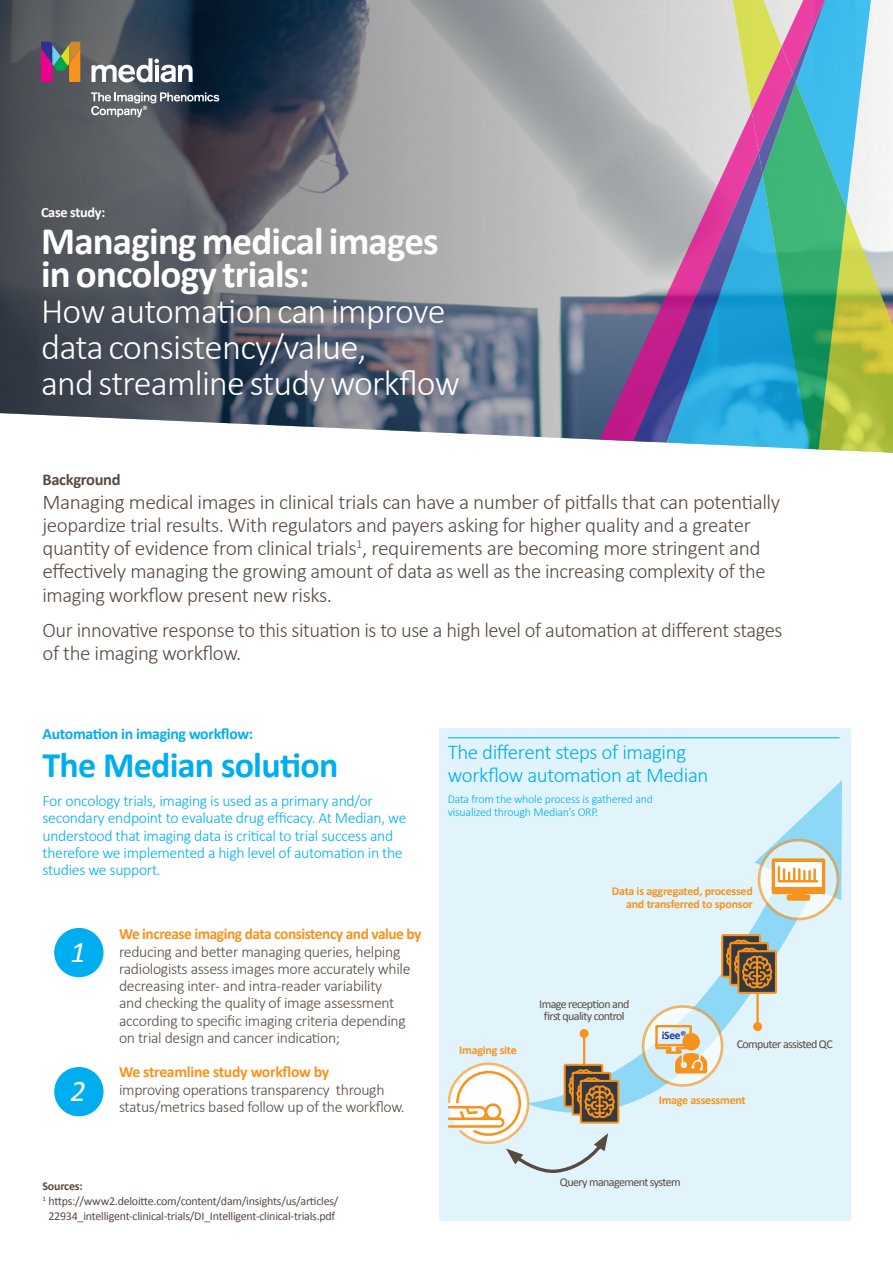
<style>
.page{position:relative;width:893px;height:1263px;background:#fff}
.page>*{position:absolute;margin:0;border:0;box-sizing:border-box;transform-origin:0 0}
.t1{font:700 39px/33px "Calibri";letter-spacing:-.02em;color:#fff}
.t2{font:300 36px/36px "Calibri";letter-spacing:-.02em;color:#fff}
.t3{font:700 36px "Calibri";letter-spacing:-.02em;color:#00aeef}
.t4{font:italic 30px "Calibri";color:#fff}
.t5{font:300 21px/23.2px "Calibri";letter-spacing:-.02em;color:#594a41}
.t6{font:300 21px/23.2px "Calibri";letter-spacing:-.02em;color:#00aeef}
.t7{font:700 16.5px "Calibri";letter-spacing:-.02em;color:#594a41}
.t8{font:300 15.75px/17.2px "Calibri";letter-spacing:-.02em;color:#594a41}
.t9{font:300 15.75px/17.2px "Calibri";letter-spacing:-.02em;color:#00aeef}
.t10{font:700 15.75px "Calibri";letter-spacing:-.03em;color:#f7931d}
.t11{font:700 15.75px "Calibri";letter-spacing:-.02em;color:#00aeef}
.t12{font:700 14.25px "Calibri";letter-spacing:-.02em;color:#fff}
.t13{font:12px "Calibri";letter-spacing:-.03em;color:#594a41}
.t14{font:12px/12.8px "Calibri";letter-spacing:-.05em;color:#594a41;text-align:center}
.t15{font:700 12px/12.8px "Calibri";letter-spacing:-.02em;color:#f7931d;text-align:right}
.t16{font:300 12px/12.8px "Calibri";letter-spacing:-.02em;color:#00aeef}
.t17{font:700 12px "Calibri";letter-spacing:-.02em;color:#594a41}
.t18{font:700 11.4px "Calibri";color:#2e3092}
</style>
<div class="page">
<div style="left:439px;top:728px;width:411px;height:492px;background:#e1f4fc"></div>
<svg style="left:0;top:0;width:666px;height:443px;background:#737981"></svg>
<svg style="left:41px;top:42px;width:39px;height:40px;background:#97675e"></svg>
<svg style="left:91px;top:58px;width:102px;height:24px"></svg>
<svg style="left:91px;top:92px;width:128px;height:25px;background:#646c75"></svg>
<svg style="left:732px;top:0;width:161px;height:453px"></svg>
<svg style="left:600px;top:0;width:33px;height:441px;background:#a19aaa"></svg>
<svg style="left:633px;top:0;width:194px;height:442px;background:#9c9cbb"></svg>
<svg style="left:752px;top:47px;width:94px;height:402px;background:#4ca799"></svg>
<svg style="left:579px;top:780px;width:263px;height:344px"></svg>
<svg style="left:643px;top:1006px;width:79px;height:79px;fill:#f3f6fc"></svg>
<div style="left:642px;top:1005px;width:81px;height:82px;border:3px solid #f7931d;border-radius:50%"></div>
<svg style="left:654px;top:1024px;width:53px;height:49px"></svg>
<svg style="left:759px;top:840px;width:79px;height:79px;fill:#d6f0fc"></svg>
<div style="left:758px;top:839px;width:81px;height:81px;border:3px solid #f7931d;border-radius:50%"></div>
<svg style="left:770px;top:857px;width:57px;height:45px;background:#f5ca95"></svg>
<div style="left:722px;top:935px;width:38px;height:42px;background:#363a3e"></div>
<div style="left:721px;top:934px;width:40px;height:44px;border:2px solid #f7931d"></div>
<div style="left:738px;top:951px;width:38px;height:42px;background:#363a3e"></div>
<div style="left:737px;top:950px;width:40px;height:44px;border:2px solid #f7931d"></div>
<svg style="left:726px;top:940px;width:46px;height:48px"></svg>
<div style="left:54px;top:928px;width:50px;height:49px;background:#00aeef;border-radius:50%"></div>
<div style="left:54px;top:1067px;width:50px;height:49px;background:#00aeef;border-radius:50%"></div>
<hr style="left:448px;top:737px;width:392px;height:1px;background:#00aeef">
<hr style="left:583px;top:1033px;width:2px;height:34px;background:#f7931d">
<div style="left:580px;top:1029px;width:9px;height:9px;background:#f7931d;border-radius:50%"></div>
<div style="left:581px;top:1081px;width:37px;height:41px;background:#363a3e"></div>
<div style="left:580px;top:1080px;width:39px;height:43px;border:2px solid #f7931d"></div>
<svg style="left:448px;top:1062px;width:167px;height:111px"></svg>
<hr style="left:756px;top:993px;width:3px;height:33px;background:#f7931d">
<div style="left:753px;top:1022px;width:9px;height:9px;background:#f7931d;border-radius:50%"></div>
<p class="t12" style="left:41px;top:203px;width:66px">Case study:</p>
<h1 class="t1" style="left:41px;top:225px;width:399px">Managing medical images in oncology trials:</h1>
<h2 class="t2" style="left:41px;top:292px;width:420px">How automation can improve data consistency/value,<br>and streamline study workflow</h2>
<p class="t7" style="left:43px;top:469px;width:80px">Background</p>
<p class="t5" style="left:43px;top:489px;width:739px">Managing medical images in clinical trials can have a number of pitfalls that can potentially jeopardize trial results. With regulators and payers asking for higher quality and a greater quantity of evidence from clinical trials<sup>1</sup>, requirements are becoming more stringent and effectively managing the growing amount of data as well as the increasing complexity of the imaging workflow present new risks.</p>
<p class="t5" style="left:43px;top:617px;width:741px">Our innovative response to this situation is to use a high level of automation at different stages of the imaging workflow.</p>
<p class="t11" style="left:43px;top:724px;width:212px">Automation in imaging workflow:</p>
<h2 class="t3" style="left:43px;top:742px;width:297px">The Median solution</h2>
<p class="t9" style="left:43px;top:792px;width:365px">For oncology trials, imaging is used as a primary and/or secondary endpoint to evaluate drug efficacy. At Median, we understood that imaging data is critical to trial success and therefore we implemented a high level of automation in the studies we support.</p>
<h3 class="t4" style="left:70px;top:931px;width:17px">1</h3>
<h3 class="t4" style="left:70px;top:1070px;width:17px">2</h3>
<p class="t10" style="left:119px;top:924px;width:304px">We increase imaging data consistency and value by</p>
<p class="t8" style="left:119px;top:942px;width:293px">reducing and better managing queries, helping radiologists assess images more accurately while decreasing inter- and intra-reader variability<br>and checking the quality of image assessment according to specific imaging criteria depending on trial design and cancer indication;</p>
<p class="t10" style="left:119px;top:1062px;width:212px">We streamline study workflow by</p>
<p class="t8" style="left:119px;top:1080px;width:287px">improving operations transparency through status/metrics based follow up of the workflow.</p>
<p class="t17" style="left:43px;top:1179px;width:42px">Sources:</p>
<p class="t13" style="left:43px;top:1194px;width:298px"><sup>1</sup> https://www2.deloitte.com/content/dam/insights/us/articles/</p>
<p class="t13" style="left:48px;top:1209px;width:288px">22934_intelligent-clinical-trials/DI_Intelligent-clinical-trials.pdf</p>
<p class="t6" style="left:448px;top:739px;width:262px">The different steps of imaging workflow automation at Median</p>
<p class="t16" style="left:448px;top:792px;width:207px">Data from the whole process is gathered and visualized through Median’s ORP.</p>
<p class="t15" style="left:612px;top:885px;width:143px">Data is aggregated, processed and transferred to sponsor</p>
<p class="t15" style="left:459px;top:1043px;width:59px">Imaging site</p>
<p class="t14" style="left:539px;top:997px;width:92px">Image reception and first quality control</p>
<p class="t18" style="left:662px;top:1027px;width:26px">iSee®</p>
<p class="t14" style="left:737px;top:1037px;width:98px">Computer assisted QC</p>
<p class="t15" style="left:659px;top:1093px;width:88px">Image assessment</p>
<p class="t14" style="left:560px;top:1175px;width:122px">Query management system</p>
</div>
